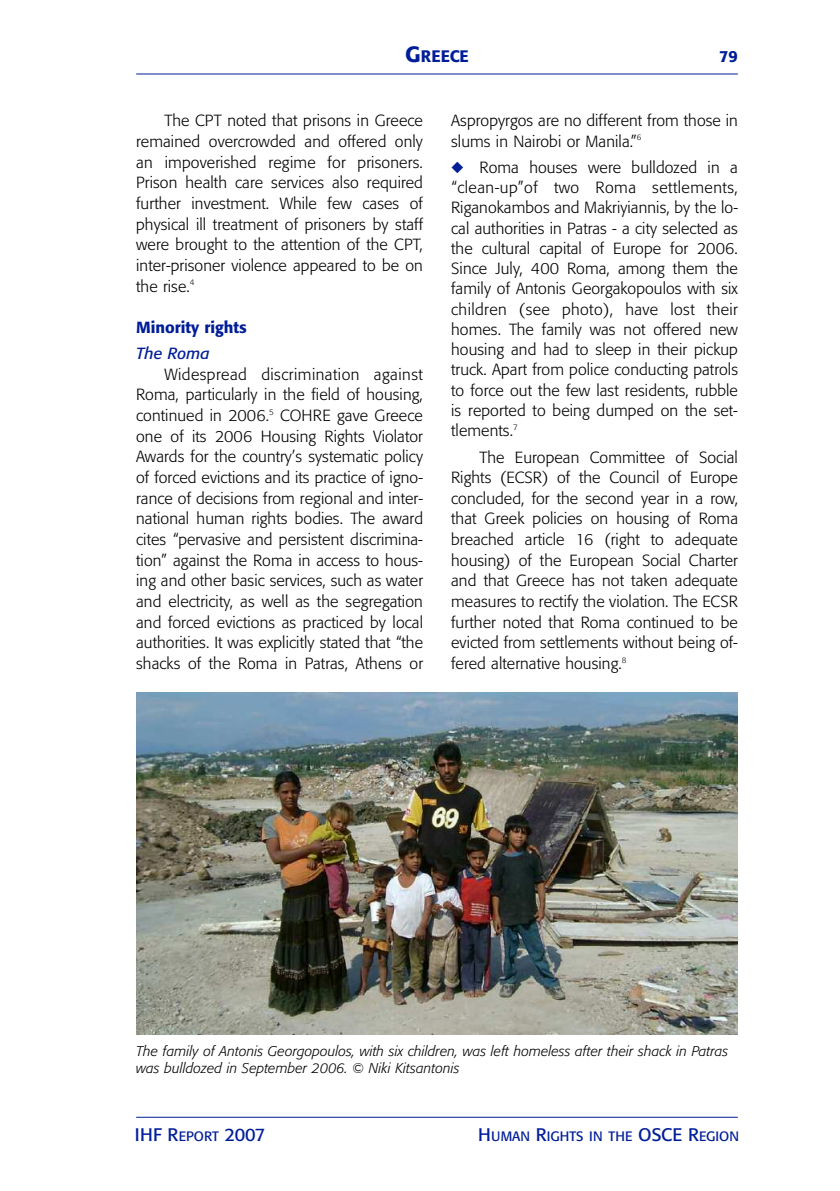
<style>
.page{position:relative;width:840px;height:1191px;background:#fff}
.page>*{position:absolute;margin:0;border:0;box-sizing:border-box;transform-origin:0 0}
.t1{font:18px "Formata";color:#001d98}
.t2{font:500 16.4px "Formata";color:#001d98}
.t3{font:300 16px/20.6px "Formata";letter-spacing:.005em;color:#000;text-align:justify}
.t4{font:500 16px "Formata";color:#001d98}
.t5{font:italic 16px "Formata";color:#001d98}
.t6{font:italic 300 14px/17.2px "Formata";letter-spacing:.005em;color:#000}
.t7{font:13.6px "Formata";color:#001d98}
.s1{font-size:22px}
.s2{color:#001d98}
.s3{font-size:13.6px}
.s4{font-size:18px}
</style>
<div class="page">
<hr style="left:136px;top:73px;width:601px;height:1px;background:#001d98">
<hr style="left:136px;top:1116px;width:601px;height:1px;background:#001d98">
<img style="left:136px;top:693px;width:601px;height:341px">
<p class="t2" style="left:405px;top:50px;width:65px"><span class="s1">G</span>REECE</p>
<p class="t4" style="left:718px;top:49px;width:20px">79</p>
<p class="t3" style="left:136px;top:111px;width:288px;text-indent:28px">The CPT noted that prisons in Greece remained overcrowded and offered only an impoverished regime for prisoners.<br>Prison health care services also required further investment. While few cases of physical ill treatment of prisoners by staff were brought to the attention of the CPT, inter-prisoner violence appeared to be on the rise.<sup>4</sup></p>
<p class="t4" style="left:136px;top:320px;width:112px">Minority rights</p>
<p class="t5" style="left:136px;top:346px;width:75px">The Roma</p>
<p class="t3" style="left:136px;top:365px;width:288px;text-indent:28px">Widespread discrimination against Roma, particularly in the field of housing, continued in 2006.<sup>5</sup> COHRE gave Greece one of its 2006 Housing Rights Violator Awards for the country’s systematic policy of forced evictions and its practice of igno&shy;rance of decisions from regional and inter&shy;national human rights bodies. The award cites “pervasive and persistent discrimina&shy;tion” against the Roma in access to hous&shy;ing and other basic services, such as water and electricity, as well as the segregation and forced evictions as practiced by local authorities. It was explicitly stated that “the shacks of the Roma in Patras, Athens or</p>
<p class="t3" style="left:451px;top:111px;width:288px">Aspropyrgos are no different from those in slums in Nairobi or Manila.”<sup>6</sup></p>
<p class="t3" style="left:451px;top:158px;width:288px"><span class="s2">◆</span> Roma houses were bulldozed in a “clean-up”of two Roma settlements, Riganokambos and Makriyiannis, by the lo&shy;cal authorities in Patras - a city selected as the cultural capital of Europe for 2006.<br>Since July, 400 Roma, among them the family of Antonis Georgakopoulos with six children (see photo), have lost their homes. The family was not offered new housing and had to sleep in their pickup truck. Apart from police conducting patrols to force out the few last residents, rubble is reported to being dumped on the set&shy;tlements.<sup>7</sup></p>
<p class="t3" style="left:451px;top:448px;width:288px;text-indent:28px">The European Committee of Social Rights (ECSR) of the Council of Europe concluded, for the second year in a row, that Greek policies on housing of Roma breached article 16 (right to adequate housing) of the European Social Charter and that Greece has not taken adequate measures to rectify the violation. The ECSR further noted that Roma continued to be evicted from settlements without being of&shy;fered alternative housing.<sup>8</sup></p>
<p class="t6" style="left:136px;top:1043px;width:593px">The family of Antonis Georgopoulos, with six children, was left homeless after their shack in Patras was bulldozed in September 2006. © Niki Kitsantonis</p>
<p class="t1" style="left:135px;top:1127px;width:132px">IHF R<span class="s3">EPORT</span> 2007</p>
<p class="t7" style="left:478px;top:1130px;width:262px"><span class="s4">H</span>UMAN <span class="s4">R</span>IGHTS IN THE <span class="s4">OSCE R</span>EGION</p>
</div>
